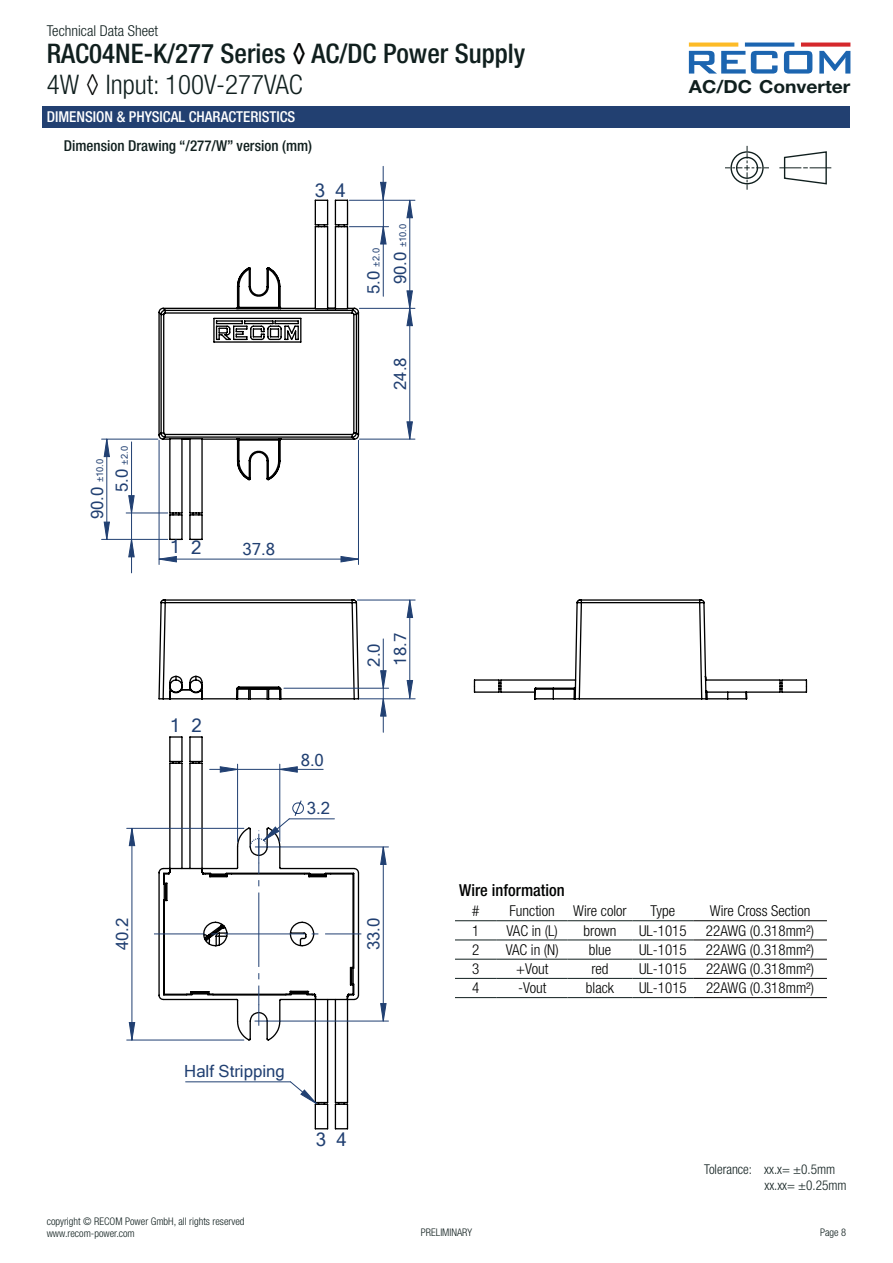
<style>
.page{position:relative;width:893px;height:1263px;background:#fff}
.page>*{position:absolute;margin:0;border:0;box-sizing:border-box;transform-origin:0 0}
.t1{font:500 condensed 27px "Helvetica Neue LT Std";color:#101f1e}
.t2{font:300 condensed 27px "Helvetica Neue LT Std";color:#101f1e}
.t3{font:18.6px "Microsoft Sans Serif";color:#214072}
.t4{font:700 18px "Helvetica Neue LT Std";color:#101f1e;scale:1.07 1}
.t5{font:16.8px/26.5px "Microsoft Sans Serif";color:#214072}
.t6{font:500 condensed 16.5px "Helvetica Neue LT Std";color:#000201}
.t7{font:300 condensed 15px "Helvetica Neue LT Std";color:#000201}
.t8{font:500 condensed 15px "Helvetica Neue LT Std";color:#101f1e}
.t9{font:500 condensed 15px "Helvetica Neue LT Std";color:#fff}
.t10{font:300 condensed 15px "Helvetica Neue LT Std";color:#101f1e}
.t11{font:300 condensed 13.5px/16.5px "Helvetica Neue LT Std";color:#101f1e}
.t12{font:300 condensed 10.5px/11.2px "Helvetica Neue LT Std";color:#101f1e}
.t13{font:9.3px "Microsoft Sans Serif";color:#214072}
.s1{color:#000201}
.s2{font-size:16.8px}
</style>
<div class="page">
<svg style="left:689px;top:43px;width:49px;height:4px"></svg>
<svg style="left:745px;top:43px;width:49px;height:4px"></svg>
<svg style="left:801px;top:43px;width:49px;height:4px"></svg>
<svg style="left:689px;top:51px;width:89px;height:23px"></svg>
<svg style="left:784px;top:51px;width:28px;height:23px"></svg>
<svg style="left:819px;top:51px;width:31px;height:23px"></svg>
<svg style="left:157px;top:199px;width:203px;height:342px"></svg>
<svg style="left:158px;top:599px;width:202px;height:101px"></svg>
<svg style="left:158px;top:736px;width:202px;height:394px"></svg>
<svg style="left:473px;top:599px;width:335px;height:101px"></svg>
<hr style="left:258px;top:985px;width:1px;height:41px;background:#214072">
<svg style="left:154px;top:877px;width:207px;height:102px"></svg>
<hr style="left:258px;top:834px;width:1px;height:40px;background:#214072">
<hr style="left:280px;top:769px;width:43px;height:1px;background:#214072">
<hr style="left:238px;top:769px;width:42px;height:1px;background:#214072">
<hr style="left:279px;top:764px;width:1px;height:77px;background:#214072">
<hr style="left:237px;top:764px;width:1px;height:77px;background:#214072">
<hr style="left:289px;top:818px;width:45px;height:1px;background:#214072">
<hr style="left:358px;top:440px;width:1px;height:124px;background:#214072">
<hr style="left:159px;top:440px;width:1px;height:124px;background:#214072">
<hr style="left:127px;top:1039px;width:117px;height:1px;background:#214072">
<hr style="left:127px;top:828px;width:117px;height:1px;background:#214072">
<hr style="left:383px;top:847px;width:1px;height:174px;background:#214072">
<hr style="left:255px;top:1020px;width:133px;height:1px;background:#214072">
<hr style="left:255px;top:846px;width:133px;height:1px;background:#214072">
<hr style="left:409px;top:600px;width:1px;height:99px;background:#214072">
<hr style="left:357px;top:599px;width:58px;height:1px;background:#214072">
<hr style="left:359px;top:698px;width:56px;height:1px;background:#214072">
<hr style="left:102px;top:539px;width:66px;height:1px;background:#214072">
<hr style="left:102px;top:439px;width:56px;height:1px;background:#214072">
<hr style="left:106px;top:439px;width:1px;height:100px;background:#214072">
<hr style="left:383px;top:699px;width:1px;height:33px;background:#214072">
<hr style="left:383px;top:639px;width:1px;height:49px;background:#214072">
<hr style="left:284px;top:688px;width:105px;height:1px;background:#214072">
<hr style="left:131px;top:539px;width:1px;height:34px;background:#214072">
<hr style="left:131px;top:442px;width:1px;height:71px;background:#214072">
<hr style="left:126px;top:512px;width:42px;height:1px;background:#214072">
<hr style="left:409px;top:308px;width:1px;height:131px;background:#214072">
<hr style="left:359px;top:439px;width:56px;height:1px;background:#214072">
<hr style="left:359px;top:308px;width:56px;height:1px;background:#214072">
<hr style="left:383px;top:166px;width:1px;height:34px;background:#214072">
<hr style="left:383px;top:227px;width:1px;height:69px;background:#214072">
<hr style="left:349px;top:226px;width:40px;height:1px;background:#214072">
<hr style="left:409px;top:200px;width:1px;height:108px;background:#214072">
<hr style="left:349px;top:200px;width:66px;height:1px;background:#214072">
<svg style="left:279px;top:766px;width:19px;height:7px"></svg>
<svg style="left:210px;top:766px;width:29px;height:7px"></svg>
<hr style="left:186px;top:1081px;width:104px;height:1px;background:#214072">
<svg style="left:289px;top:1080px;width:28px;height:25px"></svg>
<svg style="left:158px;top:555px;width:200px;height:8px"></svg>
<svg style="left:128px;top:827px;width:8px;height:214px"></svg>
<svg style="left:380px;top:1003px;width:7px;height:19px"></svg>
<svg style="left:380px;top:846px;width:7px;height:19px"></svg>
<svg style="left:406px;top:679px;width:8px;height:20px"></svg>
<svg style="left:406px;top:599px;width:8px;height:19px"></svg>
<svg style="left:103px;top:438px;width:7px;height:20px"></svg>
<svg style="left:103px;top:521px;width:8px;height:19px"></svg>
<svg style="left:380px;top:670px;width:7px;height:47px"></svg>
<svg style="left:128px;top:495px;width:7px;height:63px"></svg>
<svg style="left:406px;top:421px;width:7px;height:19px"></svg>
<svg style="left:379px;top:181px;width:8px;height:64px"></svg>
<svg style="left:406px;top:290px;width:7px;height:37px"></svg>
<svg style="left:406px;top:199px;width:7px;height:20px"></svg>
<svg style="left:249px;top:799px;width:56px;height:56px"></svg>
<svg style="left:779px;top:151px;width:52px;height:34px"></svg>
<svg style="left:725px;top:146px;width:44px;height:44px"></svg>
<hr style="left:455px;top:940px;width:42px;height:1px;background:#101f1e">
<hr style="left:497px;top:940px;width:70px;height:1px;background:#101f1e">
<hr style="left:567px;top:940px;width:65px;height:1px;background:#101f1e">
<hr style="left:632px;top:940px;width:61px;height:1px;background:#101f1e">
<hr style="left:455px;top:959px;width:42px;height:1px;background:#101f1e">
<hr style="left:497px;top:959px;width:70px;height:1px;background:#101f1e">
<hr style="left:567px;top:959px;width:65px;height:1px;background:#101f1e">
<hr style="left:632px;top:959px;width:61px;height:1px;background:#101f1e">
<hr style="left:455px;top:978px;width:42px;height:1px;background:#101f1e">
<hr style="left:497px;top:978px;width:70px;height:1px;background:#101f1e">
<hr style="left:567px;top:978px;width:65px;height:1px;background:#101f1e">
<hr style="left:632px;top:978px;width:61px;height:1px;background:#101f1e">
<hr style="left:455px;top:920px;width:42px;height:1px;background:#101f1e">
<hr style="left:497px;top:920px;width:70px;height:1px;background:#101f1e">
<hr style="left:567px;top:920px;width:65px;height:1px;background:#101f1e">
<hr style="left:632px;top:920px;width:61px;height:1px;background:#101f1e">
<hr style="left:455px;top:997px;width:42px;height:1px;background:#101f1e">
<hr style="left:497px;top:997px;width:70px;height:1px;background:#101f1e">
<hr style="left:567px;top:997px;width:65px;height:1px;background:#101f1e">
<hr style="left:632px;top:997px;width:61px;height:1px;background:#101f1e">
<hr style="left:693px;top:920px;width:134px;height:1px;background:#000201">
<hr style="left:693px;top:940px;width:134px;height:1px;background:#000201">
<hr style="left:693px;top:959px;width:134px;height:1px;background:#000201">
<hr style="left:693px;top:978px;width:134px;height:1px;background:#000201">
<hr style="left:693px;top:997px;width:134px;height:1px;background:#000201">
<div style="left:43px;top:106px;width:807px;height:22px;background:#224071"></div>
<p class="t10" style="left:47px;top:22px;width:113px">Technical Data Sheet</p>
<h1 class="t1" style="left:47px;top:37px;width:480px">RAC04NE-K/277 Series <span class="s1">◊</span> AC/DC Power Supply</h1>
<h1 class="t2" style="left:47px;top:69px;width:258px">4W <span class="s1">◊</span> Input: 100V-277VAC</h1>
<p class="t9" style="left:47px;top:108px;width:250px">DIMENSION &amp; PHYSICAL CHARACTERISTICS</p>
<p class="t8" style="left:64px;top:137px;width:250px">Dimension Drawing “/277/W” version (mm)</p>
<p class="t13" style="left:94px;top:519px;width:62px;rotate:-90deg"><span class="s2">90.0</span> ±10.0</p>
<p class="t13" style="left:119px;top:492px;width:48px;rotate:-90deg"><span class="s2">5.0</span> ±2.0</p>
<p class="t3" style="left:315px;top:178px;width:33px">3 4</p>
<p class="t13" style="left:370px;top:294px;width:48px;rotate:-90deg"><span class="s2">5.0</span> ±2.0</p>
<p class="t13" style="left:397px;top:284px;width:62px;rotate:-90deg"><span class="s2">90.0</span> ±10.0</p>
<p class="t5" style="left:386px;top:390px;width:34px;rotate:-90deg">24.8</p>
<p class="t3" style="left:170px;top:535px;width:12px">1</p>
<p class="t3" style="left:191px;top:535px;width:12px">2</p>
<p class="t3" style="left:170px;top:714px;width:34px">1 2</p>
<p class="t5" style="left:243px;top:536px;width:34px">37.8</p>
<p class="t5" style="left:301px;top:746px;width:25px">8.0</p>
<p class="t5" style="left:307px;top:794px;width:25px">3.2</p>
<p class="t5" style="left:360px;top:667px;width:35px;rotate:-90deg">2.0<br>18.7</p>
<p class="t4" style="left:689px;top:75px;width:153px">AC/DC Converter</p>
<p class="t5" style="left:109px;top:950px;width:34px;rotate:-90deg">40.2</p>
<p class="t5" style="left:360px;top:950px;width:34px;rotate:-90deg">33.0</p>
<p class="t5" style="left:184px;top:1057px;width:102px">Half Stripping</p>
<p class="t12" style="left:47px;top:1216px;width:199px">copyright © RECOM Power GmbH, all rights reserved www.recom-power.com</p>
<p class="t3" style="left:316px;top:1128px;width:33px">3 4</p>
<p class="t6" style="left:459px;top:880px;width:107px">Wire information</p>
<p class="t7" style="left:472px;top:902px;width:9px">#</p>
<p class="t7" style="left:509px;top:902px;width:119px">Function Wire color</p>
<p class="t7" style="left:651px;top:902px;width:26px">Type</p>
<p class="t7" style="left:710px;top:902px;width:102px">Wire Cross Section</p>
<p class="t7" style="left:472px;top:922px;width:9px">1</p>
<p class="t7" style="left:506px;top:922px;width:53px">VAC in (L)</p>
<p class="t7" style="left:584px;top:922px;width:34px">brown</p>
<p class="t7" style="left:639px;top:922px;width:49px">UL-1015</p>
<p class="t7" style="left:706px;top:922px;width:110px">22AWG (0.318mm²)</p>
<p class="t7" style="left:472px;top:941px;width:9px">2</p>
<p class="t7" style="left:506px;top:941px;width:54px">VAC in (N)</p>
<p class="t7" style="left:589px;top:941px;width:24px">blue</p>
<p class="t7" style="left:639px;top:941px;width:49px">UL-1015</p>
<p class="t7" style="left:706px;top:941px;width:110px">22AWG (0.318mm²)</p>
<p class="t7" style="left:472px;top:960px;width:9px">3</p>
<p class="t7" style="left:516px;top:960px;width:34px">+Vout</p>
<p class="t7" style="left:591px;top:960px;width:19px">red</p>
<p class="t7" style="left:639px;top:960px;width:49px">UL-1015</p>
<p class="t7" style="left:706px;top:960px;width:110px">22AWG (0.318mm²)</p>
<p class="t7" style="left:472px;top:979px;width:9px">4</p>
<p class="t7" style="left:518px;top:979px;width:30px">-Vout</p>
<p class="t7" style="left:586px;top:979px;width:30px">black</p>
<p class="t7" style="left:639px;top:979px;width:49px">UL-1015</p>
<p class="t7" style="left:706px;top:979px;width:110px">22AWG (0.318mm²)</p>
<p class="t11" style="left:764px;top:1160px;width:84px;text-indent:-60px">Tolerance: xx.x= ±0.5mm xx.xx= ±0.25mm</p>
<p class="t12" style="left:421px;top:1226px;width:53px">PRELIMINARY</p>
<p class="t12" style="left:820px;top:1226px;width:28px">Page 8</p>
</div>
